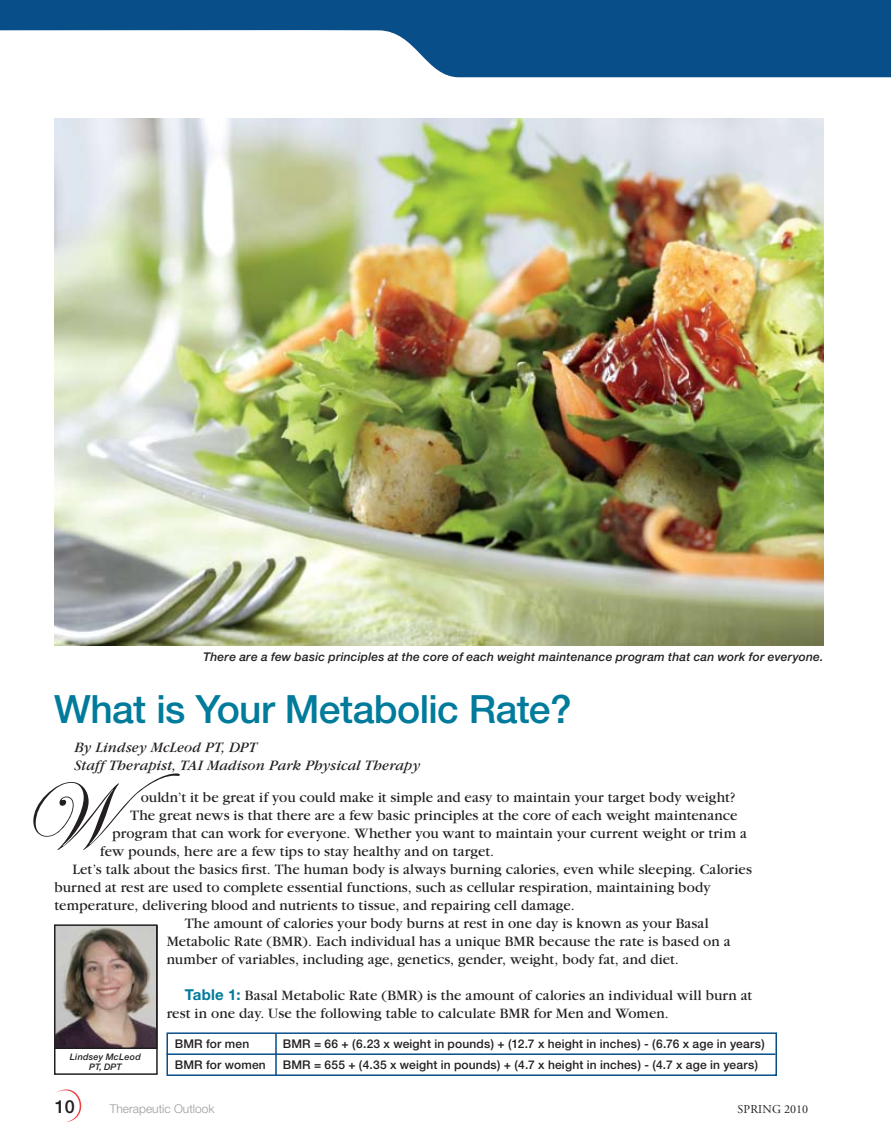
<style>
.page{position:relative;width:891px;height:1148px;background:#fff}
.page>*{position:absolute;margin:0;border:0;box-sizing:border-box;transform-origin:0 0}
.t1{font:94.95px "Edwardian Script ITC";color:#231f20}
.t2{font:500 39px "Helvetica Neue";letter-spacing:-.015em;color:#007b9b}
.t3{font:500 18px "Helvetica Neue";color:#231f20}
.t4{font:15px/18px "Garamond";letter-spacing:.005em;color:#231f20}
.t5{font:italic 15px/18px "Garamond";letter-spacing:.01em;color:#231f20}
.t6{font:500 12px "Helvetica Neue";letter-spacing:.015em;color:#231f20}
.t7{font:italic 500 12px "Helvetica Neue";letter-spacing:.02em;color:#231f20}
.t8{font:300 12px "Helvetica Neue";color:#999b9e}
.t9{font:12px "Adobe Garamond Pro";letter-spacing:.015em;color:#231f20}
.t10{font:italic 500 9px/10.5px "Helvetica Neue";letter-spacing:.025em;color:#231f20;text-align:center}
.s1{font-family:"Helvetica Neue";font-weight:700;color:#007b9b}
</style>
<div class="page">
<svg style="left:57px;top:1089px;width:25px;height:33px"></svg>
<img style="left:54px;top:119px;width:770px;height:526px">
<img style="left:57px;top:927px;width:98px;height:118px">
<div style="left:54px;top:924px;width:104px;height:124px;border:2px solid #231f20"></div>
<div style="left:166px;top:1032px;width:611px;height:44px;border:2px solid #084e88"></div>
<hr style="left:166px;top:1053px;width:610px;height:1px;background:#084e88">
<hr style="left:275px;top:1033px;width:2px;height:43px;background:#084e88">
<svg style="left:0;top:0;width:891px;height:77px;fill:#084e88"></svg>
<p class="t7" style="left:203px;top:650px;width:622px">There are a few basic principles at the core of each weight maintenance program that can work for everyone.</p>
<h2 class="t2" style="left:54px;top:685px;width:519px">What is Your Metabolic Rate?</h2>
<p class="t5" style="left:74px;top:738px;width:347px">By Lindsey McLeod PT, DPT<br>Staff Therapist, TAI Madison Park Physical Therapy</p>
<h1 class="t1" style="left:19px;top:764px;width:162px">W</h1>
<p class="t4" style="left:141px;top:788px;width:596px">ouldn’t it be great if you could make it simple and easy to maintain your target body weight?</p>
<p class="t4" style="left:130px;top:806px;width:609px">The great news is that there are a few basic principles at the core of each weight maintenance</p>
<p class="t4" style="left:112px;top:824px;width:636px">program that can work for everyone. Whether you want to maintain your current weight or trim a</p>
<p class="t4" style="left:100px;top:842px;width:395px">few pounds, here are a few tips to stay healthy and on target.</p>
<p class="t4" style="left:72px;top:860px;width:681px">Let’s talk about the basics first. The human body is always burning calories, even while sleeping. Calories</p>
<p class="t4" style="left:54px;top:878px;width:658px">burned at rest are used to complete essential functions, such as cellular respiration, maintaining body</p>
<p class="t4" style="left:54px;top:896px;width:522px">temperature, delivering blood and nutrients to tissue, and repairing cell damage.</p>
<p class="t4" style="left:185px;top:914px;width:525px">The amount of calories your body burns at rest in one day is known as your Basal</p>
<p class="t4" style="left:167px;top:932px;width:565px">Metabolic Rate (BMR). Each individual has a unique BMR because the rate is based on a</p>
<p class="t4" style="left:167px;top:950px;width:514px">number of variables, including age, genetics, gender, weight, body fat, and diet.</p>
<p class="t4" style="left:167px;top:986px;width:587px;text-indent:18px"><span class="s1">Table 1:</span> Basal Metabolic Rate (BMR) is the amount of calories an individual will burn at rest in one day. Use the following table to calculate BMR for Men and Women.</p>
<p class="t10" style="left:70px;top:1051px;width:72px">Lindsey McLeod<br>PT, DPT</p>
<p class="t6" style="left:175px;top:1036px;width:76px">BMR for men</p>
<p class="t6" style="left:283px;top:1036px;width:484px">BMR = 66 + (6.23 x weight in pounds) + (12.7 x height in inches) - (6.76 x age in years)</p>
<p class="t6" style="left:175px;top:1057px;width:93px">BMR for women</p>
<p class="t6" style="left:283px;top:1057px;width:477px">BMR = 655 + (4.35 x weight in pounds) + (4.7 x height in inches) - (4.7 x age in years)</p>
<p class="t3" style="left:55px;top:1095px;width:22px">10</p>
<p class="t8" style="left:110px;top:1101px;width:106px">Therapeutic Outlook</p>
<p class="t9" style="left:738px;top:1101px;width:72px">Spring 2010</p>
</div>
